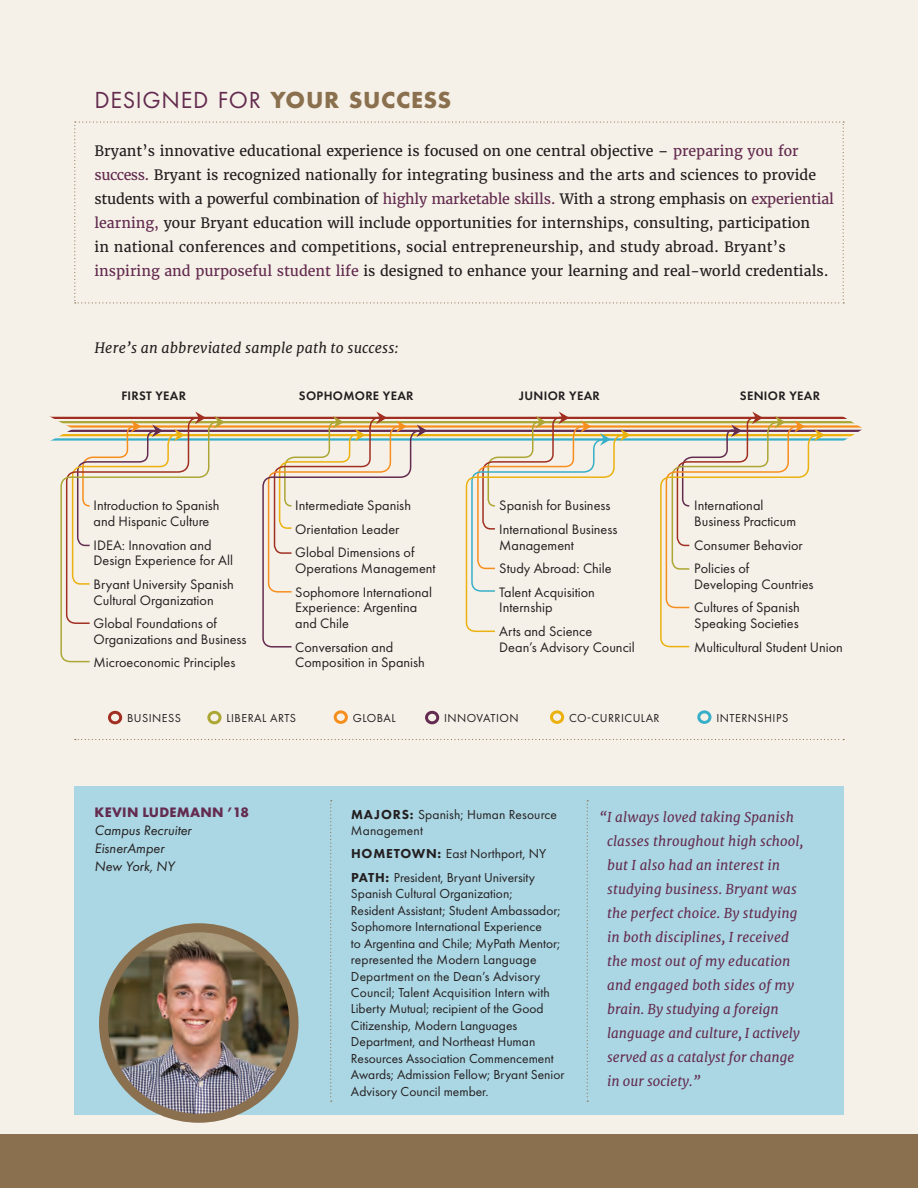
<style>
.page{position:relative;width:918px;height:1188px;background:#fff}
.page>*{position:absolute;margin:0;border:0;box-sizing:border-box;transform-origin:0 0}
.t1{font:24.15px "Futura PT";letter-spacing:.03em;color:#632b4f}
.Body_Copy_NEW{font:14.25px/15.8px "Futura PT";color:#231f20}
.Body_Copy_NEW-2{font:14.25px/24px "Merriweather";color:#231f20}
.Body_Copy_NEW-3{font:italic 14.25px "Merriweather";letter-spacing:.01em;color:#231f20}
.t2{font:700 14.25px/18px "Futura PT";letter-spacing:.02em;color:#632b4f}
.t3{font:italic 14.25px "Futura PT";color:#231f20}
.t4{font:13.5px/16.5px "Futura PT";color:#231f20}
.t5{font:italic 13.5px/24px "Merriweather";letter-spacing:.01em;color:#632b4f}
.Body_Copy_NEW-4{font:600 12.75px "Futura PT";letter-spacing:.025em;color:#231f20}
.Body_Copy_NEW-5{font:12px "Futura PT";letter-spacing:.04em;color:#231f20}
.s1{font-weight:700;color:#8a704e}
.s2{color:#632b4f}
.s3{font-weight:400;font-style:italic;color:#231f20}
.s4{font-weight:800}
</style>
<div class="page">
<div style="left:0;top:0;width:918px;height:1148px;background:#f6f1e8"></div>
<div style="left:0;top:1134px;width:918px;height:54px;background:#8a704e"></div>
<hr style="left:49px;top:417px;width:815px;height:2px;background:#a02f22">
<hr style="left:49px;top:421px;width:815px;height:2px;background:#aca634">
<hr style="left:49px;top:425px;width:815px;height:3px;background:#f68e1e">
<hr style="left:49px;top:430px;width:815px;height:2px;background:#632b4f">
<hr style="left:49px;top:434px;width:815px;height:2px;background:#ebb10f">
<hr style="left:49px;top:438px;width:815px;height:3px;background:#37afc8">
<div style="left:207px;top:711px;width:15px;height:13px;border:3px solid #aca634;border-radius:50%"></div>
<div style="left:425px;top:711px;width:14px;height:13px;border:3px solid #632b4f;border-radius:50%"></div>
<div style="left:550px;top:710px;width:14px;height:14px;border:3px solid #ebb10f;border-radius:50%"></div>
<div style="left:697px;top:710px;width:14px;height:14px;border:3px solid #37afc8;border-radius:50%"></div>
<svg style="left:75px;top:739px;width:769px;height:1px"></svg>
<svg style="left:465px;top:412px;width:166px;height:221px"></svg>
<svg style="left:839px;top:416px;width:25px;height:25px"></svg>
<div style="left:74px;top:787px;width:770px;height:328px;background:#abd6e3"></div>
<svg style="left:587px;top:800px;width:1px;height:302px"></svg>
<svg style="left:273px;top:710px;width:109px;height:392px"></svg>
<svg style="left:76px;top:121px;width:82px;height:666px"></svg>
<svg style="left:49px;top:412px;width:176px;height:251px"></svg>
<svg style="left:262px;top:412px;width:165px;height:236px"></svg>
<svg style="left:659px;top:412px;width:166px;height:236px"></svg>
<img style="left:104px;top:928px;width:190px;height:190px;border-radius:95px">
<div style="left:99px;top:923px;width:200px;height:200px;border:9px solid #8a704e;border-radius:50%"></div>
<svg style="left:74px;top:122px;width:770px;height:181px"></svg>
<p class="t1" style="left:94px;top:85px;width:358px">DESIGNED FOR <span class="s1">YOUR SUCCESS</span></p>
<p class="Body_Copy_NEW-2" style="left:94px;top:139px;width:741px">Bryant’s innovative educational experience is focused on one central objective – <span class="s2">preparing you for success.</span> Bryant is recognized nationally for integrating business and the arts and sciences to provide students with a powerful combination of <span class="s2">highly marketable skills.</span> With a strong emphasis on <span class="s2">experiential learning,</span> your Bryant education will include opportunities for internships, consulting, participation<br>in national conferences and competitions, social entrepreneurship, and study abroad. Bryant’s <span class="s2">inspiring and purposeful student life</span> is designed to enhance your learning and real-world credentials.</p>
<p class="Body_Copy_NEW-3" style="left:94px;top:339px;width:305px">Here’s an abbreviated sample path to success:</p>
<p class="Body_Copy_NEW-4" style="left:121px;top:388px;width:66px">FIRST YEAR</p>
<p class="Body_Copy_NEW-4" style="left:299px;top:388px;width:116px">SOPHOMORE YEAR</p>
<p class="Body_Copy_NEW-4" style="left:519px;top:388px;width:82px">JUNIOR YEAR</p>
<p class="Body_Copy_NEW-4" style="left:740px;top:388px;width:82px">SENIOR YEAR</p>
<p class="Body_Copy_NEW" style="left:94px;top:498px;width:128px">Introduction to Spanish and Hispanic Culture</p>
<p class="Body_Copy_NEW" style="left:94px;top:537px;width:141px">IDEA: Innovation and<br>Design Experience for All</p>
<p class="Body_Copy_NEW" style="left:94px;top:576px;width:142px">Bryant University Spanish<br>Cultural Organization</p>
<p class="Body_Copy_NEW" style="left:94px;top:615px;width:155px">Global Foundations of<br>Organizations and Business</p>
<p class="Body_Copy_NEW" style="left:94px;top:655px;width:143px">Microeconomic Principles</p>
<p class="Body_Copy_NEW" style="left:295px;top:498px;width:117px">Intermediate Spanish</p>
<p class="Body_Copy_NEW" style="left:295px;top:521px;width:106px">Orientation Leader</p>
<p class="Body_Copy_NEW" style="left:295px;top:545px;width:142px">Global Dimensions of<br>Operations Management</p>
<p class="Body_Copy_NEW" style="left:295px;top:584px;width:138px">Sophomore International<br>Experience: Argentina and Chile</p>
<p class="Body_Copy_NEW" style="left:295px;top:639px;width:131px">Conversation and<br>Composition in Spanish</p>
<p class="Body_Copy_NEW" style="left:499px;top:498px;width:113px">Spanish for Business</p>
<p class="Body_Copy_NEW" style="left:499px;top:521px;width:120px">International Business<br>Management</p>
<p class="Body_Copy_NEW" style="left:499px;top:560px;width:114px">Study Abroad: Chile</p>
<p class="Body_Copy_NEW" style="left:499px;top:584px;width:97px">Talent Acquisition<br>Internship</p>
<p class="Body_Copy_NEW" style="left:499px;top:623px;width:137px">Arts and Science<br>Dean’s Advisory Council</p>
<p class="Body_Copy_NEW" style="left:694px;top:498px;width:103px">International<br>Business Practicum</p>
<p class="Body_Copy_NEW" style="left:694px;top:537px;width:110px">Consumer Behavior</p>
<p class="Body_Copy_NEW" style="left:694px;top:560px;width:121px">Policies of<br>Developing Countries</p>
<p class="Body_Copy_NEW" style="left:694px;top:600px;width:107px">Cultures of Spanish<br>Speaking Societies</p>
<p class="Body_Copy_NEW" style="left:694px;top:639px;width:150px">Multicultural Student Union</p>
<p class="Body_Copy_NEW-5" style="left:127px;top:711px;width:55px">BUSINESS</p>
<p class="Body_Copy_NEW-5" style="left:226px;top:711px;width:71px">LIBERAL ARTS</p>
<p class="Body_Copy_NEW-5" style="left:353px;top:711px;width:45px">GLOBAL</p>
<p class="Body_Copy_NEW-5" style="left:444px;top:711px;width:76px">INNOVATION</p>
<p class="Body_Copy_NEW-5" style="left:569px;top:711px;width:92px">CO-CURRICULAR</p>
<p class="Body_Copy_NEW-5" style="left:716px;top:711px;width:73px">INTERNSHIPS</p>
<p class="t2" style="left:94px;top:803px;width:156px">KEVIN LUDEMANN ’18<br><span class="s3">Campus Recruiter</span></p>
<p class="t3" style="left:94px;top:840px;width:71px">EisnerAmper</p>
<p class="t3" style="left:94px;top:858px;width:82px">New York, NY</p>
<p class="t4" style="left:351px;top:806px;width:208px"><span class="s4">MAJORS:</span> Spanish; Human Resource<br>Management</p>
<p class="t4" style="left:351px;top:845px;width:197px"><span class="s4">HOMETOWN:</span> East Northport, NY</p>
<p class="t4" style="left:351px;top:869px;width:215px"><span class="s4">PATH:</span> President, Bryant University Spanish Cultural Organization;<br>Resident Assistant; Student Ambassador; Sophomore International Experience<br>to Argentina and Chile; MyPath Mentor; represented the Modern Language Department on the Dean’s Advisory Council; Talent Acquisition Intern with Liberty Mutual; recipient of the Good Citizenship, Modern Languages Department, and Northeast Human Resources Association Commencement Awards; Admission Fellow; Bryant Senior Advisory Council member.</p>
<p class="t5" style="left:607px;top:805px;width:198px;text-indent:-8px">“I always loved taking Spanish classes throughout high school, but I also had an interest in studying business. Bryant was the perfect choice. By studying in both disciplines, I received the most out of my education and engaged both sides of my brain. By studying a foreign language and culture, I actively served as a catalyst for change in our society.”</p>
</div>
